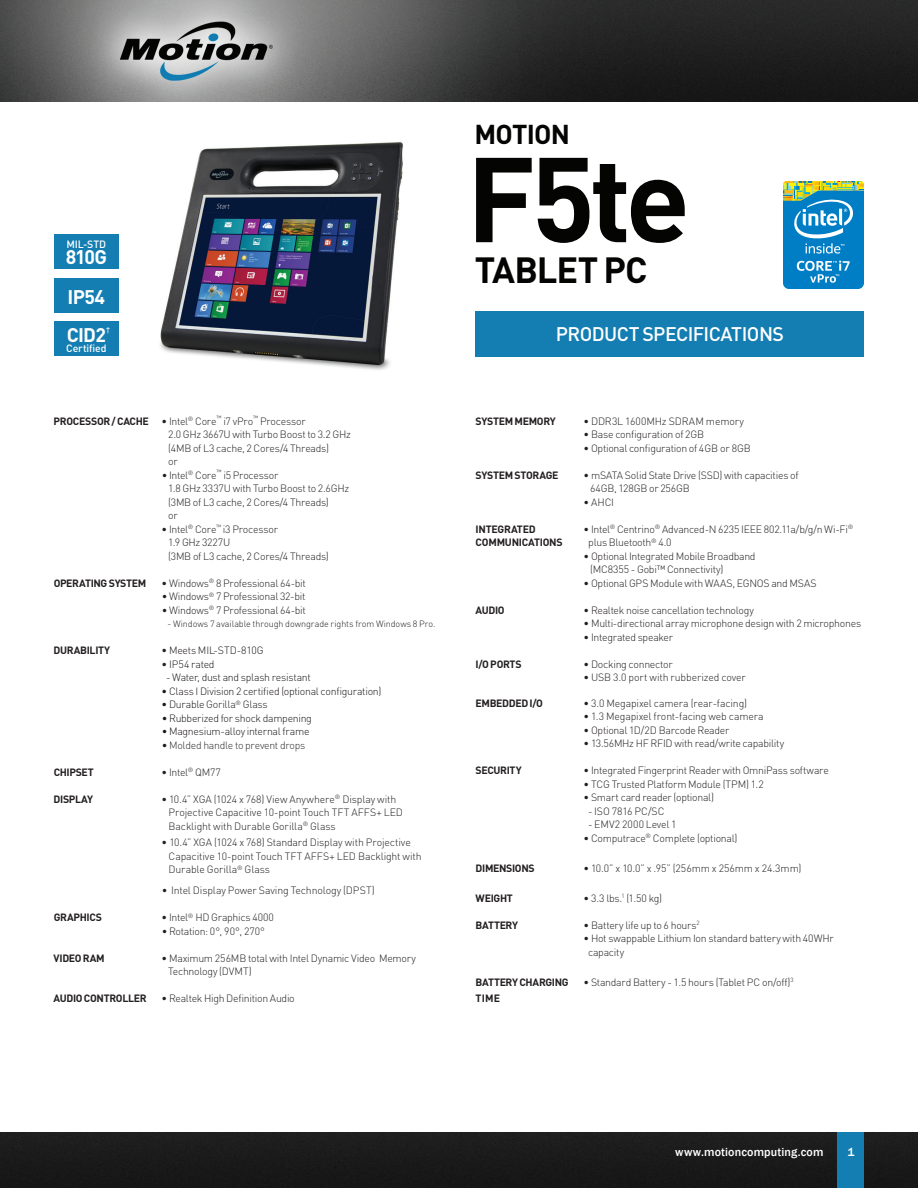
<style>
.page{position:relative;width:918px;height:1188px;background:#fff}
.page>*{position:absolute;margin:0;border:0;box-sizing:border-box;transform-origin:0 0}
.t1{font:700 118.5px "DIN";color:#040503}
.t2{font:700 36px "DIN";letter-spacing:-.025em;color:#040503}
.t3{font:700 27px "DIN";letter-spacing:-.03em;color:#040503}
.t4{font:500 19.5px "DIN";letter-spacing:-.03em;color:#fff}
.t5{font:700 19.5px "DIN";letter-spacing:-.04em;color:#fff}
.t6{font:500 12px "Franklin Gothic";letter-spacing:.01em;color:#fff}
.t7{font:300 10.5px/13.5px "DIN";letter-spacing:-.02em;color:#231f20}
.t8{font:700 10.5px "DIN";letter-spacing:-.035em;color:#231f20}
.t9{font:300 10.5px "DIN";letter-spacing:-.025em;color:#1b1617}
.t10{font:300 10.5px "DIN";color:#231f20}
.t11{font:300 10.5px "DIN";letter-spacing:-.025em;color:#2e2f2e}
.t12{font:500 10.5px "DIN";letter-spacing:-.01em;color:#fff}
.t13{font:300 9px "DIN";letter-spacing:-.005em;color:#231f20}
.t14{font:7.05px "Arial";color:#fff}
.t15{font:300 6.15px "DIN";color:#231f20}
.s1{font-weight:300}
.s2{color:#231f20}
.s3{color:#1b1617}
</style>
<div class="page">
<div style="left:0;top:1133px;width:918px;height:55px;background:#1a1a1a"></div>
<div style="left:837px;top:1133px;width:27px;height:55px;background:#147eb2"></div>
<img style="left:0;top:0;width:918px;height:102px">
<img style="left:160px;top:142px;width:243px;height:228px">
<div style="left:476px;top:311px;width:388px;height:46px;background:#147eb2"></div>
<div style="left:54px;top:234px;width:65px;height:35px;background:#147eb2"></div>
<div style="left:54px;top:322px;width:65px;height:34px;background:#147eb2"></div>
<div style="left:54px;top:278px;width:65px;height:35px;background:#147eb2"></div>
<svg style="left:783px;top:181px;width:81px;height:108px;background:#3697be"></svg>
<p class="t12" style="left:66px;top:237px;width:41px">MIL-STD</p>
<h3 class="t5" style="left:66px;top:245px;width:43px">810G</h3>
<h3 class="t5" style="left:68px;top:284px;width:39px">IP54</h3>
<p class="t14" style="left:106px;top:325px;width:5px">†</p>
<h3 class="t5" style="left:67px;top:322px;width:41px">CID2</h3>
<p class="t12" style="left:66px;top:342px;width:42px">Certified</p>
<p class="t8" style="left:54px;top:414px;width:164px">PROCESSOR / CACHE <span class="s1">• Intel</span><sup>®</sup> <span class="s1">Core</span></p>
<p class="t15" style="left:217px;top:414px;width:6px">™</p>
<p class="t15" style="left:253px;top:414px;width:6px">™</p>
<p class="t7" style="left:168px;top:414px;width:184px;text-indent:92px">Processor<br>2.0 GHz 3667U with Turbo Boost to 3.2 GHz (4MB of L3 cache, 2 Cores/4 Threads)<br>or</p>
<p class="t7" style="left:162px;top:468px;width:56px">• Intel<sup>®</sup> Core</p>
<p class="t7" style="left:223px;top:414px;width:31px">i7 vPro</p>
<p class="t15" style="left:217px;top:468px;width:6px">™</p>
<p class="t7" style="left:168px;top:468px;width:183px;text-indent:55px">i5 Processor<br>1.8 GHz 3337U with Turbo Boost to 2.6GHz (3MB of L3 cache, 2 Cores/4 Threads)<br>or</p>
<p class="t7" style="left:168px;top:522px;width:162px;text-indent:-7px">• Intel<sup>®</sup> Core<sup>™</sup> i3 Processor<br>1.9 GHz 3227U<br>(3MB of L3 cache, 2 Cores/4 Threads)</p>
<p class="t8" style="left:54px;top:576px;width:94px">OPERATING SYSTEM</p>
<p class="t7" style="left:162px;top:576px;width:146px">• Windows<sup>®</sup> 8 Professional 64-bit</p>
<p class="t7" style="left:162px;top:589px;width:145px">• Windows<sup>®</sup> 7 Professional 32-bit</p>
<p class="t7" style="left:162px;top:603px;width:146px">• Windows<sup>®</sup> 7 Professional 64-bit</p>
<p class="t13" style="left:168px;top:618px;width:270px">- Windows 7 available through downgrade rights from Windows 8 Pro.</p>
<p class="t8" style="left:54px;top:643px;width:58px">DURABILITY</p>
<p class="t9" style="left:162px;top:644px;width:103px"><span class="s2">•</span> Meets MIL-STD-810G</p>
<p class="t9" style="left:162px;top:657px;width:54px"><span class="s2">•</span> IP54 rated</p>
<p class="t9" style="left:166px;top:671px;width:146px">- Water, dust and splash resistant</p>
<p class="t9" style="left:162px;top:684px;width:221px">• Class I Division 2 certified (optional configuration)</p>
<p class="t7" style="left:162px;top:697px;width:108px"><span class="s3">• Durable</span> Gorilla<sup>®</sup> Glass</p>
<p class="t9" style="left:162px;top:711px;width:152px">• Rubberized for shock dampening</p>
<p class="t9" style="left:162px;top:725px;width:149px">• Magnesium-alloy internal frame</p>
<p class="t11" style="left:162px;top:738px;width:145px"><span class="s3">•</span> Molded handle to prevent drops</p>
<p class="t8" style="left:54px;top:765px;width:42px">CHIPSET</p>
<p class="t7" style="left:162px;top:765px;width:61px">• Intel<sup>®</sup> QM77</p>
<p class="t8" style="left:54px;top:792px;width:41px">DISPLAY</p>
<p class="t7" style="left:169px;top:792px;width:236px;text-indent:-7px">• 10.4” XGA (1024 x 768) View Anywhere<sup>®</sup> Display with<br>Projective Capacitive 10-point Touch TFT AFFS+ LED<br>Backlight with Durable Gorilla<sup>®</sup> Glass</p>
<p class="t7" style="left:169px;top:835px;width:255px;text-indent:-7px">• 10.4” XGA (1024 x 768) Standard Display with Projective<br>Capacitive 10-point Touch TFT AFFS+ LED Backlight with<br>Durable Gorilla<sup>®</sup> Glass</p>
<p class="t7" style="left:162px;top:883px;width:215px">• Intel Display Power Saving Technology (DPST)</p>
<p class="t8" style="left:54px;top:910px;width:50px">GRAPHICS</p>
<p class="t7" style="left:162px;top:910px;width:114px">• Intel<sup>®</sup> HD Graphics 4000</p>
<p class="t7" style="left:162px;top:924px;width:105px">• Rotation: 0°, 90°, 270°</p>
<p class="t8" style="left:54px;top:951px;width:53px">VIDEO RAM</p>
<p class="t7" style="left:168px;top:951px;width:249px;text-indent:-7px">• Maximum 256MB total with Intel Dynamic Video Memory<br>Technology (DVMT)</p>
<p class="t8" style="left:54px;top:991px;width:94px">AUDIO CONTROLLER</p>
<p class="t7" style="left:162px;top:991px;width:135px">• Realtek High Definition Audio</p>
<h3 class="t3" style="left:474px;top:117px;width:97px">MOTION</h3>
<h1 class="t1" style="left:466px;top:122px;width:226px">F5te</h1>
<h2 class="t2" style="left:475px;top:246px;width:174px">TABLET PC</h2>
<h3 class="t4" style="left:556px;top:321px;width:230px">PRODUCT SPECIFICATIONS</h3>
<p class="t8" style="left:476px;top:414px;width:82px">SYSTEM MEMORY</p>
<p class="t7" style="left:584px;top:414px;width:162px">• DDR3L 1600MHz SDRAM memory</p>
<p class="t7" style="left:584px;top:428px;width:122px">• Base configuration of 2GB</p>
<p class="t7" style="left:584px;top:441px;width:169px">• Optional configuration of 4GB or 8GB</p>
<p class="t8" style="left:476px;top:468px;width:85px">SYSTEM STORAGE</p>
<p class="t7" style="left:590px;top:468px;width:210px;text-indent:-7px">• mSATA Solid State Drive (SSD) with capacities of<br>64GB, 128GB or 256GB</p>
<p class="t7" style="left:584px;top:495px;width:32px">• AHCI</p>
<p class="t8" style="left:476px;top:522px;width:62px">INTEGRATED</p>
<p class="t7" style="left:584px;top:522px;width:271px">• Intel<sup>®</sup> Centrino<sup>®</sup> Advanced-N 6235 IEEE 802.11a/b/g/n Wi-Fi<sup>®</sup></p>
<p class="t8" style="left:476px;top:536px;width:89px">COMMUNICATIONS</p>
<p class="t7" style="left:588px;top:536px;width:85px">plus Bluetooth<sup>®</sup> 4.0</p>
<p class="t7" style="left:590px;top:549px;width:167px;text-indent:-7px">• Optional Integrated Mobile Broadband (MC8355 - Gobi™ Connectivity)</p>
<p class="t7" style="left:584px;top:576px;width:235px">• Optional GPS Module with WAAS, EGNOS and MSAS</p>
<p class="t8" style="left:476px;top:603px;width:31px">AUDIO</p>
<p class="t7" style="left:584px;top:603px;width:172px">• Realtek noise cancellation technology</p>
<p class="t7" style="left:584px;top:617px;width:279px">• Multi-directional array microphone design with 2 microphones</p>
<p class="t7" style="left:584px;top:630px;width:91px">• Integrated speaker</p>
<p class="t8" style="left:476px;top:657px;width:48px">I/O PORTS</p>
<p class="t7" style="left:584px;top:657px;width:91px">• Docking connector</p>
<p class="t7" style="left:584px;top:671px;width:164px">• USB 3.0 port with rubberized cover</p>
<p class="t8" style="left:476px;top:696px;width:69px">EMBEDDED I/O</p>
<p class="t7" style="left:584px;top:696px;width:165px">• 3.0 Megapixel camera (rear-facing)</p>
<p class="t7" style="left:584px;top:710px;width:182px">• 1.3 Megapixel front-facing web camera</p>
<p class="t7" style="left:584px;top:723px;width:147px">• Optional 1D/2D Barcode Reader</p>
<p class="t7" style="left:584px;top:737px;width:202px">• 13.56MHz HF RFID with read/write capability</p>
<p class="t8" style="left:476px;top:764px;width:48px">SECURITY</p>
<p class="t7" style="left:584px;top:764px;width:247px">• Integrated Fingerprint Reader with OmniPass software</p>
<p class="t7" style="left:584px;top:777px;width:182px">• TCG Trusted Platform Module (TPM) 1.2</p>
<p class="t7" style="left:584px;top:791px;width:132px">• Smart card reader (optional)</p>
<p class="t10" style="left:588px;top:805px;width:78px">- ISO 7816 PC/SC</p>
<p class="t10" style="left:588px;top:818px;width:90px">- EMV2 2000 Level 1</p>
<p class="t7" style="left:584px;top:831px;width:155px">• Computrace<sup>®</sup> Complete (optional)</p>
<p class="t8" style="left:476px;top:861px;width:61px">DIMENSIONS</p>
<p class="t7" style="left:584px;top:861px;width:219px">• 10.0” x 10.0” x .95” (256mm x 256mm x 24.3mm)</p>
<p class="t8" style="left:476px;top:891px;width:39px">WEIGHT</p>
<p class="t7" style="left:584px;top:891px;width:80px">• 3.3 lbs.<sup>1</sup> (1.50 kg)</p>
<p class="t8" style="left:476px;top:918px;width:44px">BATTERY</p>
<p class="t7" style="left:584px;top:918px;width:117px">• Battery life up to 6 hours<sup>2</sup></p>
<p class="t7" style="left:588px;top:932px;width:247px;text-indent:-4px">• Hot swappable Lithium Ion standard battery with 40WHr capacity</p>
<p class="t8" style="left:476px;top:975px;width:95px">BATTERY CHARGING</p>
<p class="t7" style="left:584px;top:975px;width:212px">• Standard Battery - 1.5 hours (Tablet PC on/off)<sup>3</sup></p>
<p class="t8" style="left:476px;top:992px;width:26px">TIME</p>
<p class="t6" style="left:675px;top:1144px;width:150px">www.motioncomputing.com</p>
<p class="t6" style="left:848px;top:1144px;width:9px">1</p>
</div>
